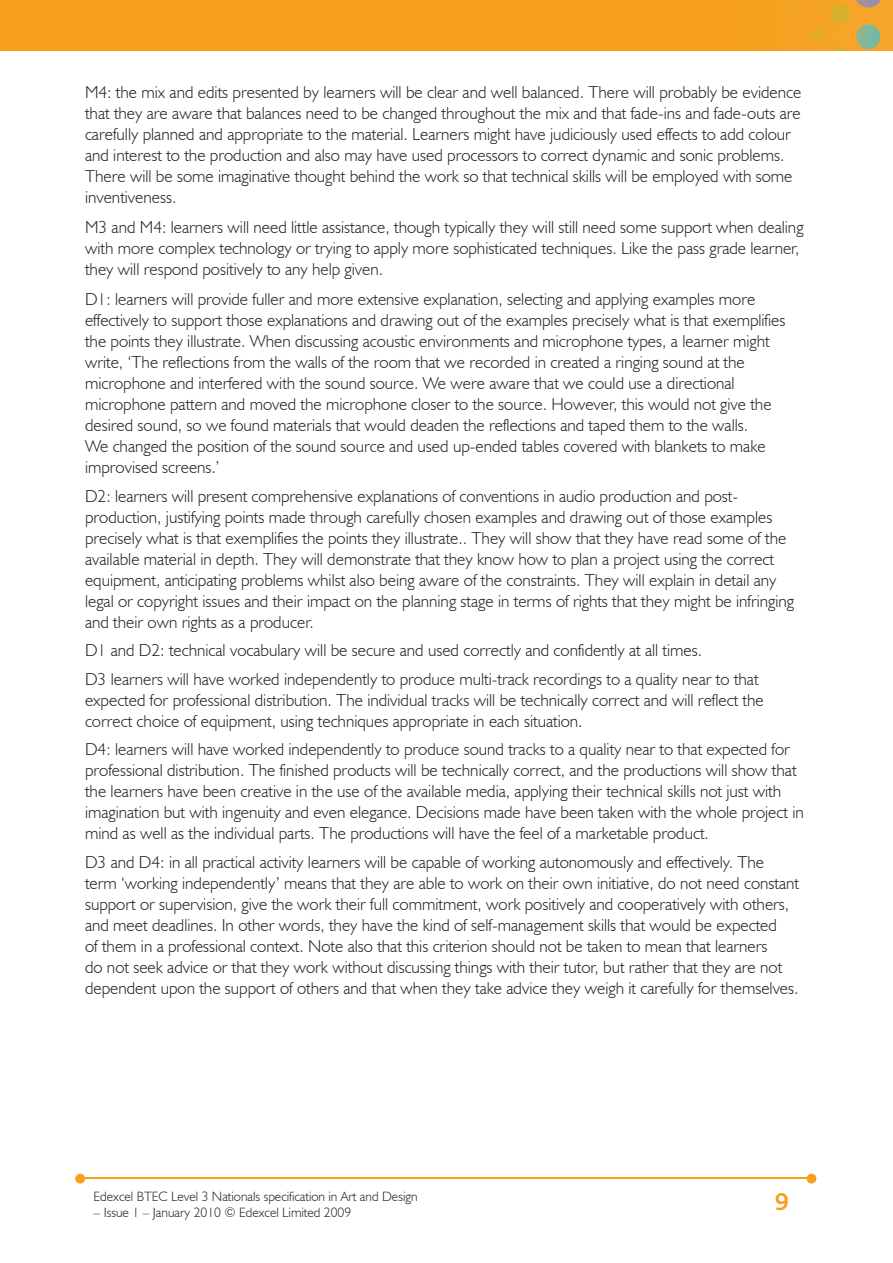
<style>
.page{position:relative;width:893px;height:1263px;background:#fff}
.page>*{position:absolute;margin:0;border:0;box-sizing:border-box;transform-origin:0 0}
.t1{font:700 25.5px "Bliss";color:#f6a01b}
.t2{font:300 17.25px/21px "Humanist 521 BT";color:#231f20}
.t3{font:300 13.5px "Humanist 521 BT";color:#231f20}
</style>
<div class="page">
<img style="left:0;top:0;width:893px;height:51px">
<hr style="left:82px;top:1178px;width:728px;height:1px;background:#f6a01b">
<svg style="left:807px;top:1174px;width:9px;height:9px"></svg>
<svg style="left:75px;top:1174px;width:10px;height:9px"></svg>
<p class="t2" style="left:85px;top:81px;width:718px">M4: the mix and edits presented by learners will be clear and well balanced. There will probably be evidence that they are aware that balances need to be changed throughout the mix and that fade-ins and fade-outs are carefully planned and appropriate to the material. Learners might have judiciously used effects to add colour and interest to the production and also may have used processors to correct dynamic and sonic problems.<br>There will be some imaginative thought behind the work so that technical skills will be employed with some inventiveness.</p>
<p class="t2" style="left:85px;top:216px;width:720px">M3 and M4: learners will need little assistance, though typically they will still need some support when dealing with more complex technology or trying to apply more sophisticated techniques. Like the pass grade learner, they will respond positively to any help given.</p>
<p class="t2" style="left:85px;top:288px;width:702px">D1: learners will provide fuller and more extensive explanation, selecting and applying examples more effectively to support those explanations and drawing out of the examples precisely what is that exemplifies the points they illustrate. When discussing acoustic environments and microphone types, a learner might write, ‘The reflections from the walls of the room that we recorded in created a ringing sound at the microphone and interfered with the sound source. We were aware that we could use a directional microphone pattern and moved the microphone closer to the source. However, this would not give the desired sound, so we found materials that would deaden the reflections and taped them to the walls.<br>We changed the position of the sound source and used up-ended tables covered with blankets to make improvised screens.’</p>
<p class="t2" style="left:85px;top:485px;width:710px">D2: learners will present comprehensive explanations of conventions in audio production and post&shy;production, justifying points made through carefully chosen examples and drawing out of those examples precisely what is that exemplifies the points they illustrate.. They will show that they have read some of the available material in depth. They will demonstrate that they know how to plan a project using the correct equipment, anticipating problems whilst also being aware of the constraints. They will explain in detail any legal or copyright issues and their impact on the planning stage in terms of rights that they might be infringing and their own rights as a producer.</p>
<p class="t2" style="left:85px;top:636px;width:675px;line-height:28.5px">D1 and D2: technical vocabulary will be secure and used correctly and confidently at all times.<br>D3 learners will have worked independently to produce multi-track recordings to a quality near to that</p>
<p class="t2" style="left:85px;top:689px;width:680px">expected for professional distribution. The individual tracks will be technically correct and will reflect the correct choice of equipment, using techniques appropriate in each situation.</p>
<p class="t2" style="left:85px;top:738px;width:720px">D4: learners will have worked independently to produce sound tracks to a quality near to that expected for professional distribution. The finished products will be technically correct, and the productions will show that the learners have been creative in the use of the available media, applying their technical skills not just with imagination but with ingenuity and even elegance. Decisions made have been taken with the whole project in mind as well as the individual parts. The productions will have the feel of a marketable product.</p>
<p class="t2" style="left:85px;top:851px;width:715px">D3 and D4: in all practical activity learners will be capable of working autonomously and effectively. The term ‘working independently’ means that they are able to work on their own initiative, do not need constant support or supervision, give the work their full commitment, work positively and cooperatively with others, and meet deadlines. In other words, they have the kind of self-management skills that would be expected<br>of them in a professional context. Note also that this criterion should not be taken to mean that learners<br>do not seek advice or that they work without discussing things with their tutor, but rather that they are not dependent upon the support of others and that when they take advice they weigh it carefully for themselves.</p>
<p class="t3" style="left:94px;top:1188px;width:326px">Edexcel BTEC Level 3 Nationals specification in Art and Design</p>
<p class="t3" style="left:94px;top:1204px;width:259px">– Issue 1 – January 2010 © Edexcel Limited 2009</p>
<h1 class="t1" style="left:775px;top:1189px;width:15px">9</h1>
</div>
